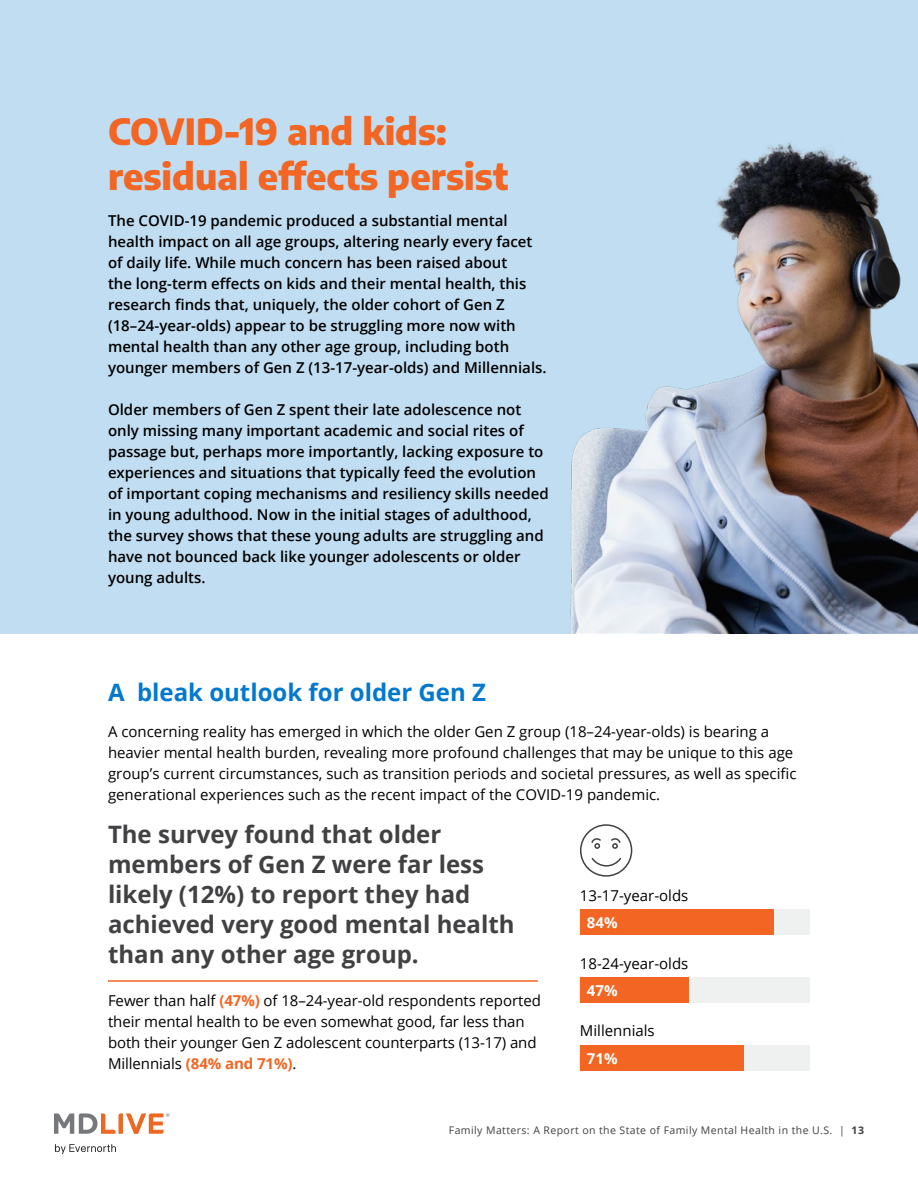
<style>
.page{position:relative;width:918px;height:1188px;background:#fff}
.page>*{position:absolute;margin:0;border:0;box-sizing:border-box;transform-origin:0 0}
.t1{font:800 36px/45px "Encode Sans";color:#f26522}
.t2{font:700 24px/30px "Open Sans";color:#414042}
.t3{font:700 24px "Open Sans";color:#0379ce}
.t4{font:600 15px/21px "Open Sans";color:#000}
.t5{font:15px/21px "Open Sans";color:#000}
.t6{font:700 15px "Open Sans";color:#fff}
.t7{font:10.5px "Open Sans";letter-spacing:.04em;color:#414042}
.s1{font-weight:700;color:#f26522}
.s2{font-weight:700}
</style>
<div class="page">
<svg style="left:54px;top:1113px;width:116px;height:21px"></svg>
<svg style="left:55px;top:1144px;width:61px;height:10px"></svg>
<div style="left:0;top:0;width:918px;height:634px;background:#c0ddf2"></div>
<img style="left:570px;top:142px;width:348px;height:492px">
<div style="left:580px;top:1046px;width:230px;height:25px;background:#eff0f0"></div>
<div style="left:580px;top:978px;width:230px;height:25px;background:#eff0f0"></div>
<div style="left:580px;top:910px;width:230px;height:25px;background:#eff0f0"></div>
<div style="left:580px;top:910px;width:193px;height:25px;background:#f26522"></div>
<div style="left:580px;top:978px;width:108px;height:25px;background:#f26522"></div>
<div style="left:580px;top:1046px;width:163px;height:25px;background:#f26522"></div>
<svg style="left:580px;top:824px;width:53px;height:53px"></svg>
<hr style="left:108px;top:980px;width:430px;height:2px;background:#f26522">
<h1 class="t1" style="left:108px;top:107px;width:402px">COVID-19 and kids: residual effects persist</h1>
<p class="t4" style="left:108px;top:210px;width:440px">The COVID-19 pandemic produced a substantial mental health impact on all age groups, altering nearly every facet of daily life. While much concern has been raised about<br>the long-term effects on kids and their mental health, this research finds that, uniquely, the older cohort of Gen Z (18–24-year-olds) appear to be struggling more now with mental health than any other age group, including both younger members of Gen Z (13-17-year-olds) and Millennials.</p>
<p class="t4" style="left:108px;top:399px;width:442px">Older members of Gen Z spent their late adolescence not only missing many important academic and social rites of passage but, perhaps more importantly, lacking exposure to experiences and situations that typically feed the evolution of important coping mechanisms and resiliency skills needed in young adulthood. Now in the initial stages of adulthood, the survey shows that these young adults are struggling and have not bounced back like younger adolescents or older young adults.</p>
<h2 class="t3" style="left:108px;top:676px;width:379px">A bleak outlook for older Gen Z</h2>
<p class="t5" style="left:108px;top:721px;width:690px">A concerning reality has emerged in which the older Gen Z group (18–24-year-olds) is bearing a heavier mental health burden, revealing more profound challenges that may be unique to this age group’s current circumstances, such as transition periods and societal pressures, as well as specific generational experiences such as the recent impact of the COVID-19 pandemic.</p>
<h2 class="t2" style="left:108px;top:818px;width:408px">The survey found that older members of Gen Z were far less likely (12%) to report they had achieved very good mental health than any other age group.</h2>
<p class="t5" style="left:108px;top:990px;width:434px">Fewer than half <span class="s1">(47%)</span> of 18–24-year-old respondents reported their mental health to be even somewhat good, far less than both their younger Gen Z adolescent counterparts (13-17) and Millennials <span class="s1">(84% and 71%)</span>.</p>
<p class="t5" style="left:580px;top:884px;width:110px">13-17-year-olds</p>
<p class="t6" style="left:587px;top:912px;width:32px">84%</p>
<p class="t5" style="left:580px;top:952px;width:110px">18-24-year-olds</p>
<p class="t6" style="left:587px;top:980px;width:32px">47%</p>
<p class="t5" style="left:580px;top:1020px;width:76px">Millennials</p>
<p class="t6" style="left:587px;top:1048px;width:32px">71%</p>
<p class="t7" style="left:449px;top:1123px;width:417px">Family Matters: A Report on the State of Family Mental Health in the U.S. | <span class="s2">13</span></p>
</div>
